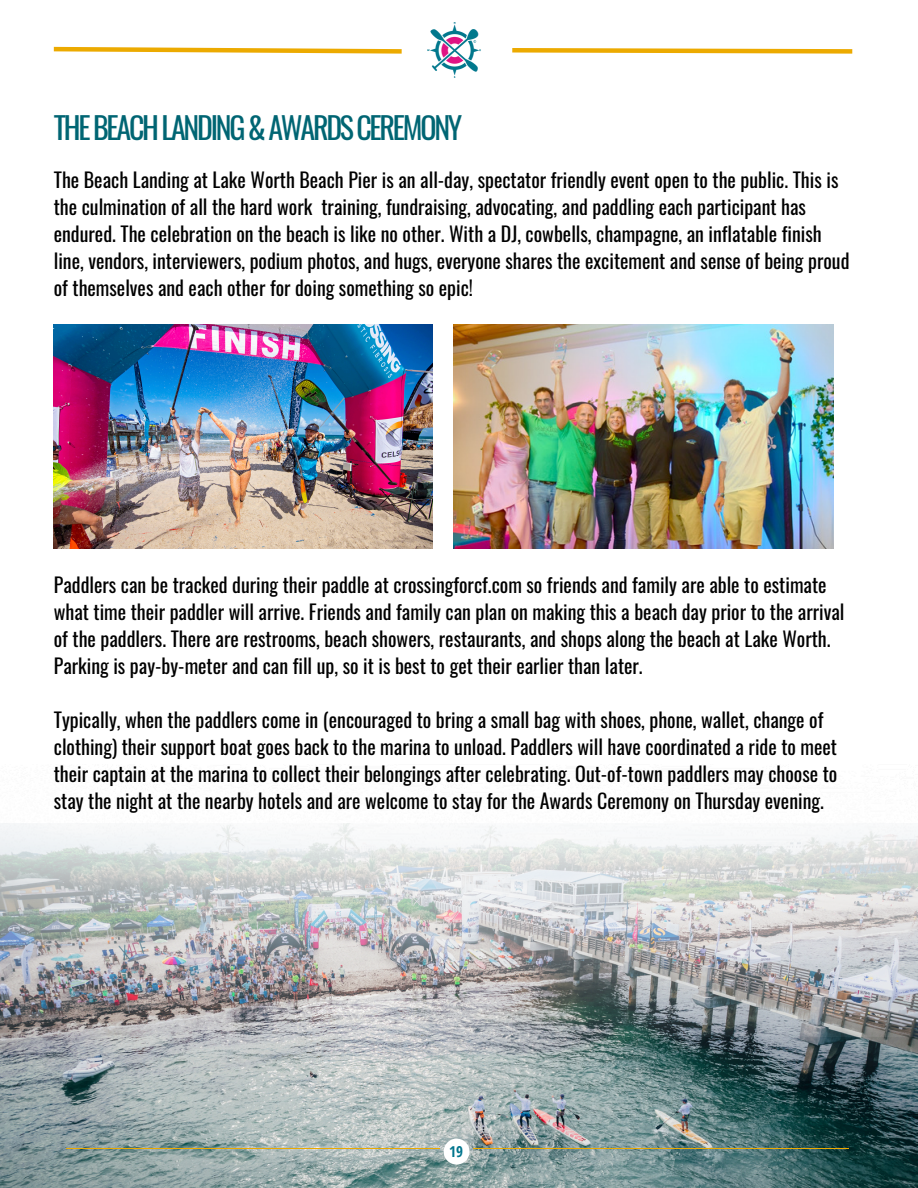
<style>
.page{position:relative;width:918px;height:1188px;background:#fff}
.page>*{position:absolute;margin:0;border:0;box-sizing:border-box;transform-origin:0 0}
.t1{font:30px "Oswald";letter-spacing:-.075em;color:#006573}
.t2{font:19.95px/27px "Oswald";color:#000}
.t3{font:700 15px "Open Sans Condensed";color:#00758d}
</style>
<div class="page">
<img style="left:0;top:1080px;width:918px;height:108px">
<hr style="left:66px;top:1149px;width:374px;height:1px;background:#ecaa00">
<hr style="left:474px;top:1149px;width:375px;height:1px;background:#ecaa00">
<img style="left:54px;top:325px;width:379px;height:223px">
<img style="left:453px;top:325px;width:380px;height:223px">
<img style="left:0;top:1037px;width:918px;height:43px">
<img style="left:0;top:823px;width:918px;height:214px">
<img style="left:427px;top:23px;width:54px;height:55px">
<svg style="left:53px;top:46px;width:349px;height:8px"></svg>
<svg style="left:512px;top:48px;width:341px;height:6px;background:#f0bf3f"></svg>
<svg style="left:444px;top:1139px;width:26px;height:26px"></svg>
<h1 class="t1" style="left:54px;top:105px;width:410px">THEBEACHLANDING&amp;AWARDSCEREMONY</h1>
<p class="t2" style="left:54px;top:165px;width:786px">The Beach Landing at Lake Worth Beach Pier is an all-day, spectator friendly event open to the public. This is</p>
<p class="t2" style="left:54px;top:192px;width:260px">the culmination of all the hard work</p>
<p class="t2" style="left:322px;top:192px;width:486px">training, fundraising, advocating, and paddling each participant has</p>
<p class="t2" style="left:54px;top:219px;width:769px">endured. The celebration on the beach is like no other. With a DJ, cowbells, champagne, an inflatable finish</p>
<p class="t2" style="left:54px;top:246px;width:797px">line, vendors, interviewers, podium photos, and hugs, everyone shares the excitement and sense of being proud</p>
<p class="t2" style="left:54px;top:273px;width:421px">of themselves and each other for doing something so epic!</p>
<p class="t2" style="left:54px;top:570px;width:774px">Paddlers can be tracked during their paddle at crossingforcf.com so friends and family are able to estimate</p>
<p class="t2" style="left:54px;top:597px;width:792px">what time their paddler will arrive. Friends and family can plan on making this a beach day prior to the arrival</p>
<p class="t2" style="left:54px;top:624px;width:778px">of the paddlers. There are restrooms, beach showers, restaurants, and shops along the beach at Lake Worth.</p>
<p class="t2" style="left:54px;top:651px;width:590px">Parking is pay-by-meter and can fill up, so it is best to get their earlier than later.</p>
<p class="t2" style="left:54px;top:705px;width:785px">Typically, when the paddlers come in (encouraged to bring a small bag with shoes, phone, wallet, change of clothing) their support boat goes back to the marina to unload. Paddlers will have coordinated a ride to meet their captain at the marina to collect their belongings after celebrating. Out-of-town paddlers may choose to stay the night at the nearby hotels and are welcome to stay for the Awards Ceremony on Thursday evening.</p>
<p class="t3" style="left:449px;top:1141px;width:15px">19</p>
</div>
